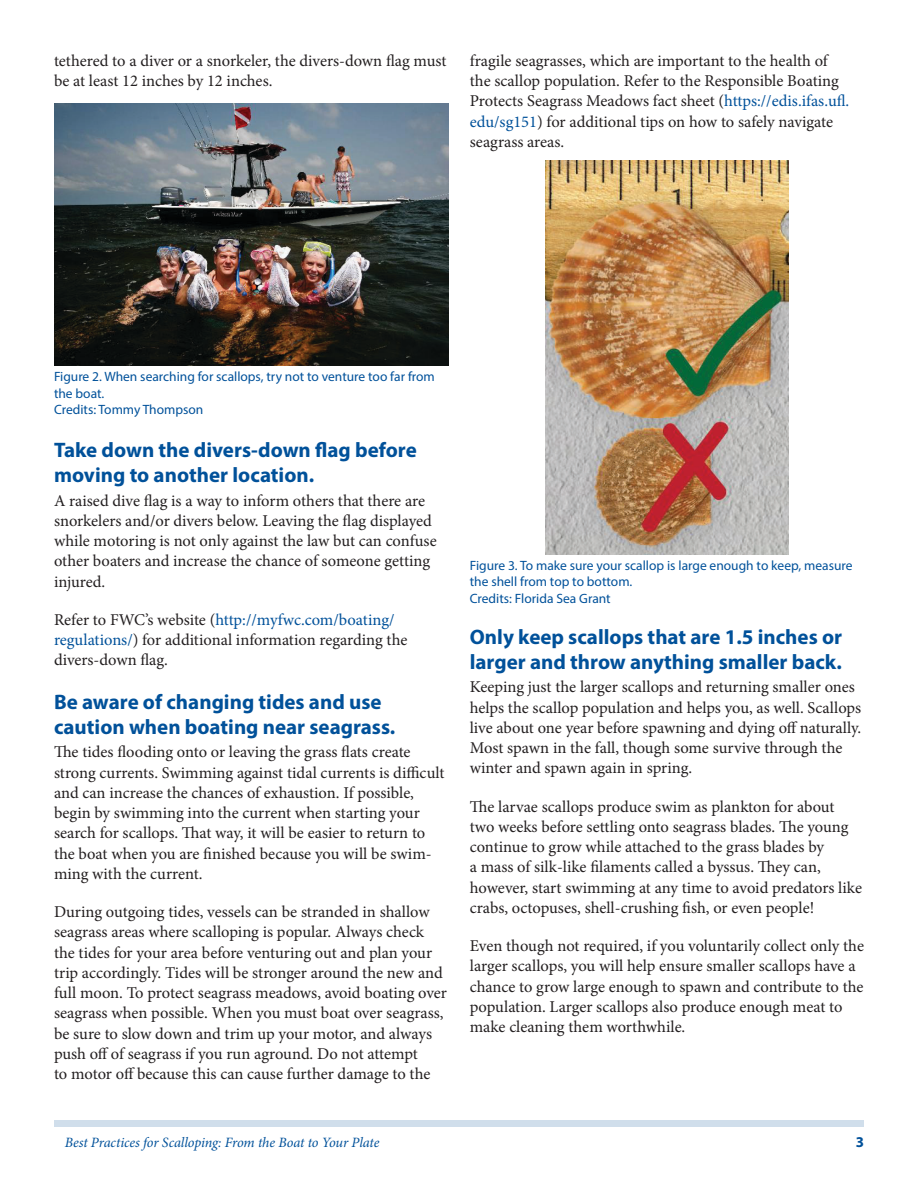
<style>
.page{position:relative;width:918px;height:1188px;background:#fff}
.page>*{position:absolute;margin:0;border:0;box-sizing:border-box;transform-origin:0 0}
.SectionHeading1{font:700 21px/25.2px "Myriad Pro";color:#01519a}
.Paragraph{font:16.5px/20.2px "Minion Pro";color:#231f20}
.t1{font:700 15px "Myriad Pro";color:#01519a}
.RunningTitleItalics{font:italic 14.25px "Minion Pro";letter-spacing:-.01em;color:#01519a}
.t2{font:13.5px/16.5px "Myriad Pro";color:#01519a}
.s1{color:#01519a}
</style>
<div class="page">
<div style="left:54px;top:1120px;width:810px;height:7px;background:#d0deeb"></div>
<img style="left:54px;top:103px;width:394px;height:263px">
<img style="left:545px;top:160px;width:244px;height:394px">
<p class="Paragraph" style="left:54px;top:51px;width:394px">tethered to a diver or a snorkeler, the divers-down flag must be at least 12 inches by 12 inches.</p>
<p class="Paragraph" style="left:470px;top:51px;width:381px">fragile seagrasses, which are important to the health of the scallop population. Refer to the Responsible Boating Protects Seagrass Meadows fact sheet (<span class="s1">https://edis.ifas.ufl. edu/sg151</span>) for additional tips on how to safely navigate seagrass areas.</p>
<p class="t2" style="left:54px;top:368px;width:382px">Figure 2. When searching for scallops, try not to venture too far from the boat.<br>Credits: Tommy Thompson</p>
<p class="SectionHeading1" style="left:54px;top:437px;width:364px">Take down the divers-down flag before moving to another location.</p>
<p class="Paragraph" style="left:54px;top:490px;width:384px">A raised dive flag is a way to inform others that there are snorkelers and/or divers below. Leaving the flag displayed while motoring is not only against the law but can confuse other boaters and increase the chance of someone getting injured.</p>
<p class="Paragraph" style="left:54px;top:610px;width:355px">Refer to FWC’s website (<span class="s1">http://myfwc.com/boating/ regulations/</span>) for additional information regarding the divers-down flag.</p>
<p class="SectionHeading1" style="left:54px;top:688px;width:343px">Be aware of changing tides and use caution when boating near seagrass.</p>
<p class="Paragraph" style="left:54px;top:742px;width:392px">The tides flooding onto or leaving the grass flats create strong currents. Swimming against tidal currents is difficult and can increase the chances of exhaustion. If possible, begin by swimming into the current when starting your search for scallops. That way, it will be easier to return to the boat when you are finished because you will be swim&shy;ming with the current.</p>
<p class="Paragraph" style="left:54px;top:902px;width:395px">During outgoing tides, vessels can be stranded in shallow seagrass areas where scalloping is popular. Always check the tides for your area before venturing out and plan your trip accordingly. Tides will be stronger around the new and full moon. To protect seagrass meadows, avoid boating over seagrass when possible. When you must boat over seagrass, be sure to slow down and trim up your motor, and always push off of seagrass if you run aground. Do not attempt<br>to motor off because this can cause further damage to the</p>
<p class="t2" style="left:470px;top:557px;width:384px">Figure 3. To make sure your scallop is large enough to keep, measure the shell from top to bottom.<br>Credits: Florida Sea Grant</p>
<p class="SectionHeading1" style="left:470px;top:623px;width:374px">Only keep scallops that are 1.5 inches or larger and throw anything smaller back.</p>
<p class="Paragraph" style="left:470px;top:677px;width:393px">Keeping just the larger scallops and returning smaller ones helps the scallop population and helps you, as well. Scallops live about one year before spawning and dying off naturally.<br>Most spawn in the fall, though some survive through the winter and spawn again in spring.</p>
<p class="Paragraph" style="left:470px;top:796px;width:394px">The larvae scallops produce swim as plankton for about two weeks before settling onto seagrass blades. The young continue to grow while attached to the grass blades by<br>a mass of silk-like filaments called a byssus. They can, however, start swimming at any time to avoid predators like crabs, octopuses, shell-crushing fish, or even people!</p>
<p class="Paragraph" style="left:470px;top:936px;width:396px">Even though not required, if you voluntarily collect only the larger scallops, you will help ensure smaller scallops have a chance to grow large enough to spawn and contribute to the population. Larger scallops also produce enough meat to make cleaning them worthwhile.</p>
<p class="RunningTitleItalics" style="left:65px;top:1133px;width:316px">Best Practices for Scalloping: From the Boat to Your Plate</p>
<p class="t1" style="left:856px;top:1133px;width:10px">3</p>
</div>
